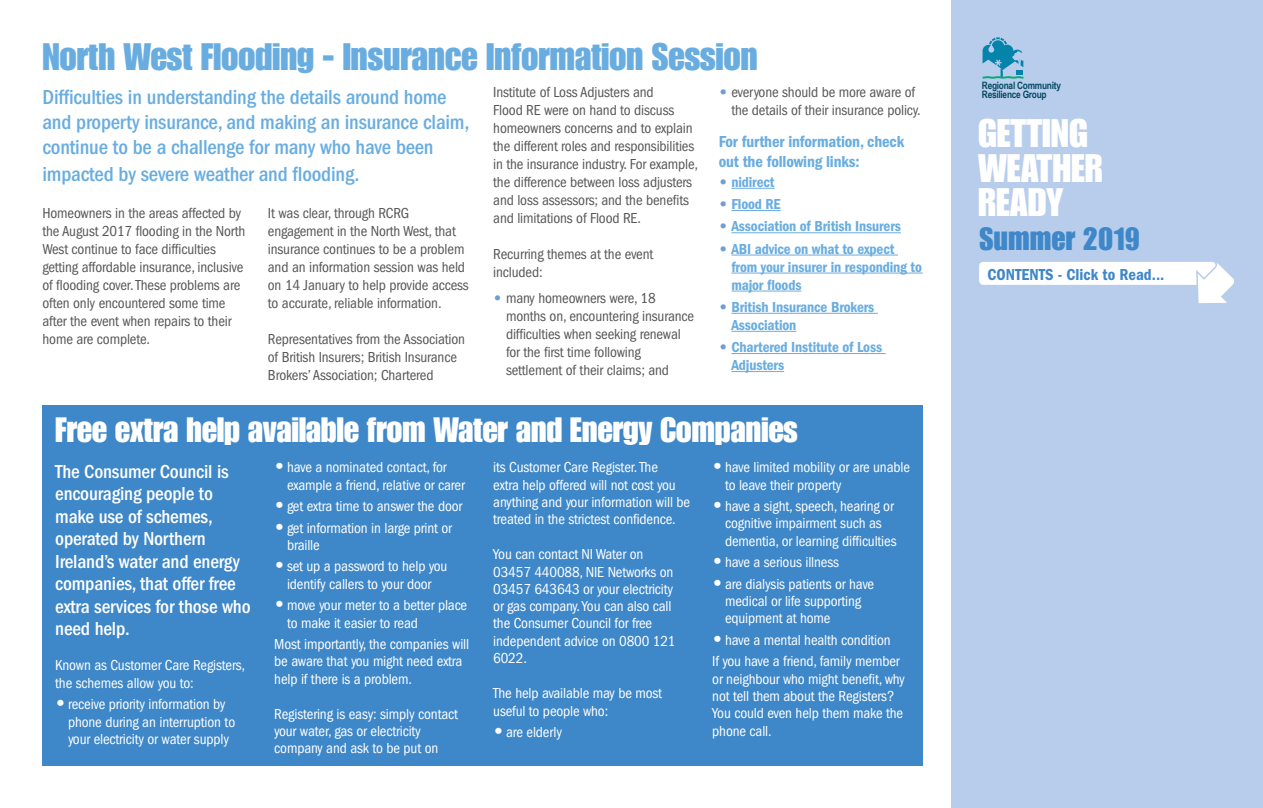
<style>
.page{position:relative;width:1263px;height:808px;background:#fff}
.page>*{position:absolute;margin:0;border:0;box-sizing:border-box;transform-origin:0 0}
.t1{font:39px/34.5px "Impact LT Std";color:#fff}
.head_1{font:37.5px "Impact LT Std";letter-spacing:-.01em;color:#69ade0}
.head_1-2{font:34.5px "Impact LT Std";letter-spacing:-.01em;color:#fff}
.t2{font:31.5px "Impact LT Std";color:#3e87c8}
.first_par{font:500 condensed 21px/25.8px "ITC Franklin Gothic Std";letter-spacing:-.01em;color:#69ade0}
.first_par-2{font:500 condensed 19.5px/22.5px "ITC Franklin Gothic Std";letter-spacing:-.01em;color:#fff}
.sub_sub{font:16.5px/19.5px "ITC Franklin Gothic Std Dm Cd";letter-spacing:-.01em;color:#69ade0}
.t3{font:16.5px "ITC Franklin Gothic Std Dm Cd";color:#3e87c8}
.body_1{font:condensed 15px/17.2px "ITC Franklin Gothic Std";letter-spacing:-.01em;color:#fff}
.body_1-2{font:condensed 15px/18px "ITC Franklin Gothic Std";letter-spacing:-.01em;color:#575756}
.t4{font:15px/18px "ITC Franklin Gothic Std Dm Cd";letter-spacing:-.01em;color:#69ade0}
.body_less_space_afte{font:condensed 15px/17.2px "ITC Franklin Gothic Std";letter-spacing:-.01em;color:#fff}
.body_less_space_afte-2{font:condensed 15px/18px "ITC Franklin Gothic Std";letter-spacing:-.01em;color:#575756}
.t5{font:700 10.2px "Arial Narrow";letter-spacing:-.025em;color:#054b64}
.t6{font:700 10.2px "Arial Narrow";letter-spacing:-.025em;color:#034a64}
.s1{font-family:"ITC Franklin Gothic Std Hvy";font-stretch:normal;color:#6f9dd4}
.s2{font-family:"ITC Franklin Gothic Std Hvy";color:#6f9dd4}
.s3{font-family:"ITC Franklin Gothic Std Hvy";font-stretch:normal;font-size:18px}
</style>
<div class="page">
<div style="left:951px;top:0;width:312px;height:808px;background:#b8cdec"></div>
<svg style="left:982px;top:37px;width:41px;height:42px"></svg>
<div style="left:979px;top:262px;width:237px;height:23px;background:#fff;border-radius:4px"></div>
<svg style="left:1195px;top:262px;width:39px;height:42px"></svg>
<div style="left:43px;top:405px;width:880px;height:360px;background:#3e87c8"></div>
<hr style="left:731px;top:188px;width:43px;height:1px;background:#69ade0">
<hr style="left:731px;top:210px;width:50px;height:1px;background:#69ade0">
<hr style="left:731px;top:232px;width:170px;height:1px;background:#69ade0">
<hr style="left:731px;top:255px;width:167px;height:1px;background:#69ade0">
<hr style="left:731px;top:273px;width:192px;height:1px;background:#69ade0">
<hr style="left:731px;top:291px;width:70px;height:1px;background:#69ade0">
<hr style="left:731px;top:313px;width:147px;height:1px;background:#69ade0">
<hr style="left:731px;top:331px;width:65px;height:1px;background:#69ade0">
<hr style="left:731px;top:353px;width:155px;height:1px;background:#69ade0">
<hr style="left:731px;top:371px;width:53px;height:1px;background:#69ade0">
<p class="head_1" style="left:43px;top:35px;width:717px">North West Flooding - Insurance Information Session</p>
<p class="first_par" style="left:43px;top:84px;width:428px">Difficulties in understanding the details around home and property insurance, and making an insurance claim, continue to be a challenge for many who have been impacted by severe weather and flooding.</p>
<p class="body_1-2" style="left:43px;top:204px;width:204px">Homeowners in the areas affected by the August 2017 flooding in the North West continue to face difficulties getting affordable insurance, inclusive of flooding cover. These problems are often only encountered some time after the event when repairs to their home are complete.</p>
<p class="body_1-2" style="left:268px;top:204px;width:202px">It was clear, through RCRG engagement in the North West, that insurance continues to be a problem and an information session was held on 14 January to help provide access to accurate, reliable information.</p>
<p class="body_1-2" style="left:493px;top:83px;width:206px">Institute of Loss Adjusters and<br>Flood RE were on hand to discuss homeowners concerns and to explain the different roles and responsibilities in the insurance industry. For example, the difference between loss adjusters and loss assessors; and the benefits and limitations of Flood RE.</p>
<p class="body_less_space_afte-2" style="left:493px;top:245px;width:161px">Recurring themes at the event included:</p>
<p class="body_1-2" style="left:506px;top:290px;width:190px;text-indent:-13px"><span class="s1">•</span> many homeowners were, 18 months on, encountering insurance difficulties when seeking renewal for the first time following settlement of their claims; and</p>
<p class="body_1-2" style="left:731px;top:83px;width:191px;text-indent:-13px"><span class="s1">•</span> everyone should be more aware of the details of their insurance policy.</p>
<p class="sub_sub" style="left:719px;top:132px;width:187px">For further information, check out the following links:</p>
<p class="t4" style="left:719px;top:173px;width:57px"><span class="s2">•</span> nidirect</p>
<p class="t4" style="left:719px;top:195px;width:64px"><span class="s2">•</span> Flood RE</p>
<p class="t4" style="left:719px;top:217px;width:184px"><span class="s2">•</span> Association of British Insurers</p>
<p class="t4" style="left:731px;top:240px;width:192px;text-indent:-13px"><span class="s2">•</span> ABI advice on what to expect from your insurer in responding to major floods</p>
<p class="t4" style="left:731px;top:298px;width:144px;text-indent:-13px"><span class="s2">•</span> British Insurance Brokers<br>Association</p>
<p class="t4" style="left:731px;top:338px;width:152px;text-indent:-13px"><span class="s2">•</span> Chartered Institute of Loss<br>Adjusters</p>
<p class="body_1-2" style="left:268px;top:330px;width:199px">Representatives from the Association of British Insurers; British Insurance<br>Brokers’ Association; Chartered</p>
<p class="head_1-2" style="left:55px;top:410px;width:744px">Free extra help available from Water and Energy Companies</p>
<p class="first_par-2" style="left:55px;top:460px;width:197px">The Consumer Council is encouraging people to make use of schemes, operated by Northern<br>Ireland’s water and energy companies, that offer free extra services for those who need help.</p>
<p class="body_less_space_afte" style="left:55px;top:657px;width:191px">Known as Customer Care Registers, the schemes allow you to:</p>
<p class="body_1" style="left:68px;top:696px;width:169px;text-indent:-13px"><span class="s3">•</span>receive priority information by phone during an interruption to your electricity or water supply</p>
<p class="body_1" style="left:287px;top:459px;width:179px;text-indent:-13px"><span class="s3">•</span>have a nominated contact, for example a friend, relative or carer</p>
<p class="body_1" style="left:274px;top:498px;width:190px"><span class="s3">•</span>get extra time to answer the door</p>
<p class="body_1" style="left:287px;top:519px;width:166px;text-indent:-13px"><span class="s3">•</span>get information in large print or braille</p>
<p class="body_1" style="left:274px;top:558px;width:175px;text-align:center"><span class="s3">•</span>set up a password to help you identify callers to your door</p>
<p class="body_1" style="left:287px;top:597px;width:182px;text-indent:-13px"><span class="s3">•</span>move your meter to a better place to make it easier to read</p>
<p class="body_1" style="left:274px;top:635px;width:196px">Most importantly, the companies will be aware that you might need extra help if there is a problem.</p>
<p class="body_1" style="left:274px;top:705px;width:185px">Registering is easy: simply contact your water, gas or electricity company and ask to be put on</p>
<p class="body_1" style="left:493px;top:459px;width:198px">its Customer Care Register. The<br>extra help offered will not cost you anything and your information will be treated in the strictest confidence.</p>
<p class="body_1" style="left:493px;top:546px;width:184px">You can contact NI Water on<br>03457 440088, NIE Networks on<br>03457 643643 or your electricity or gas company. You can also call the Consumer Council for free independent advice on 0800 121<br>6022.</p>
<p class="body_less_space_afte" style="left:493px;top:685px;width:170px">The help available may be most useful to people who:</p>
<p class="body_1" style="left:493px;top:723px;width:70px"><span class="s3">•</span>are elderly</p>
<p class="body_1" style="left:725px;top:459px;width:186px;text-indent:-13px"><span class="s3">•</span>have limited mobility or are unable to leave their property</p>
<p class="body_1" style="left:725px;top:498px;width:173px;text-indent:-13px"><span class="s3">•</span>have a sight, speech, hearing or cognitive impairment such as dementia, or learning difficulties</p>
<p class="body_1" style="left:712px;top:554px;width:128px"><span class="s3">•</span>have a serious illness</p>
<p class="body_1" style="left:725px;top:575px;width:151px;text-indent:-13px"><span class="s3">•</span>are dialysis patients or have medical or life supporting equipment at home</p>
<p class="body_1" style="left:712px;top:631px;width:180px"><span class="s3">•</span>have a mental health condition</p>
<p class="body_1" style="left:712px;top:653px;width:194px">If you have a friend, family member or neighbour who might benefit, why not tell them about the Registers?<br>You could even help them make the phone call.</p>
<p class="t5" style="left:982px;top:77px;width:81px">Regional Community</p>
<p class="t6" style="left:982px;top:87px;width:66px">Resilience Group</p>
<h1 class="t1" style="left:978px;top:116px;width:126px">GETTING<br>WEATHER<br>READY</h1>
<h3 class="t2" style="left:980px;top:220px;width:162px">Summer 2019</h3>
<p class="t3" style="left:988px;top:265px;width:178px">CONTENTS - Click to Read...</p>
</div>
